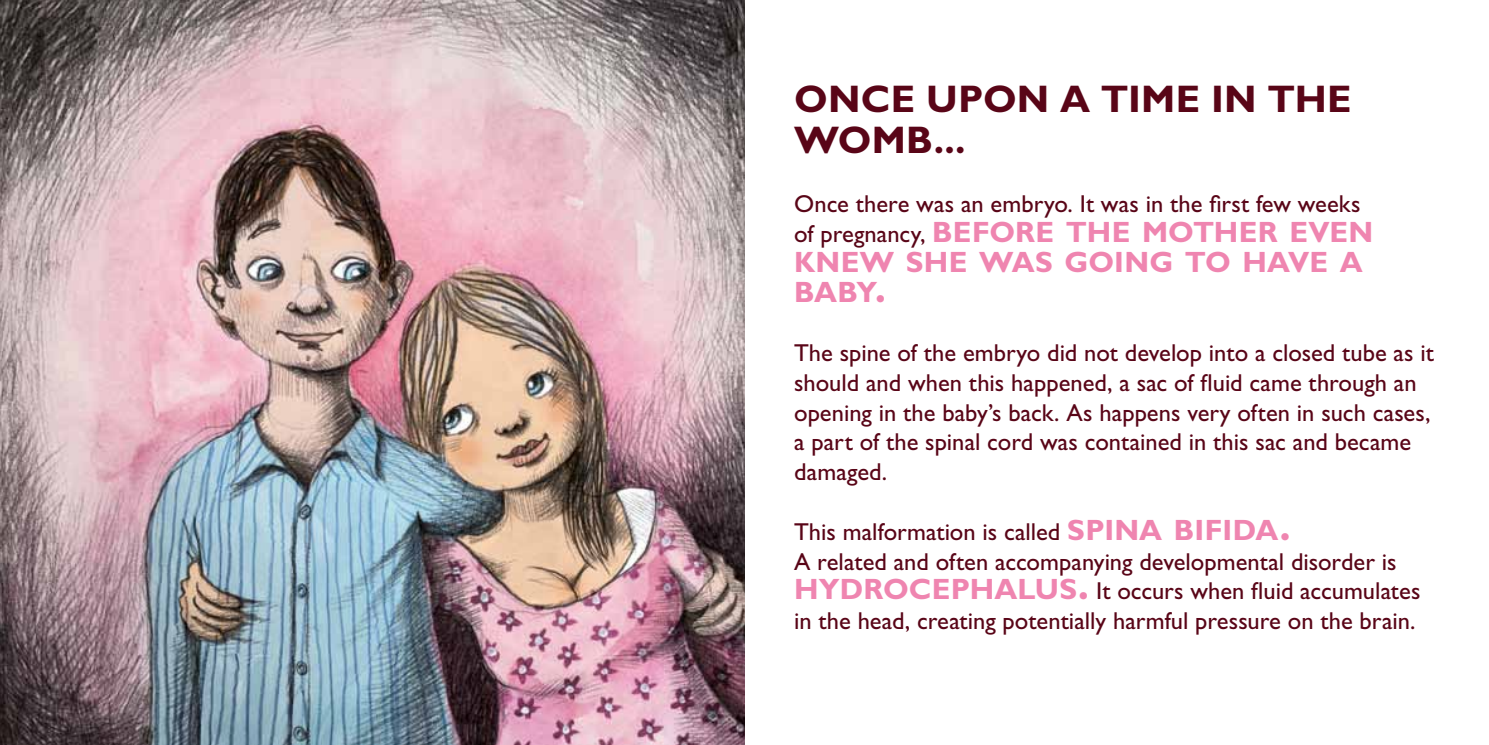
<style>
.page{position:relative;width:1489px;height:745px;background:#fff}
.page>*{position:absolute;margin:0;border:0;box-sizing:border-box;transform-origin:0 0}
.t1{font:700 38.5px/40.2px "Gill Sans Std";letter-spacing:.005em;color:#590517}
.t2{font:700 29.4px/29.8px "Gill Sans Std";letter-spacing:.005em;color:#ef85b0}
.t3{font:24.5px/29.8px "Gill Sans Std";color:#590517}
.s1{font-weight:400;font-size:24.5px;color:#590517}
.s2{font-size:42px}
.s3{font-weight:700;font-size:29.4px;color:#ef85b0}
.s4{font-weight:700;font-size:42px;color:#ef85b0}
</style>
<div class="page">
<img style="left:0;top:0;width:744px;height:744px">
<h1 class="t1" style="left:794px;top:79px;width:559px">ONCE UPON A TIME IN THE<br>WOMB...</h1>
<p class="t3" style="left:794px;top:189px;width:568px">Once there was an embryo. It was in the first few weeks</p>
<p class="t2" style="left:794px;top:217px;width:581px"><span class="s1">of pregnancy,</span> BEFORE THE MOTHER EVEN<br>KNEW SHE WAS GOING TO HAVE A<br>BABY<span class="s2">.</span></p>
<p class="t3" style="left:794px;top:338px;width:641px">The spine of the embryo did not develop into a closed tube as it should and when this happened, a sac of fluid came through an opening in the baby’s back. As happens very often in such cases, a part of the spinal cord was contained in this sac and became damaged.</p>
<p class="t3" style="left:794px;top:516px;width:628px">This malformation is called <span class="s3">SPINA BIFIDA</span><span class="s4">.<br></span>A related and often accompanying developmental disorder is <span class="s3">HYDROCEPHALUS</span><span class="s4">.</span> It occurs when fluid accumulates in the head, creating potentially harmful pressure on the brain.</p>
</div>
